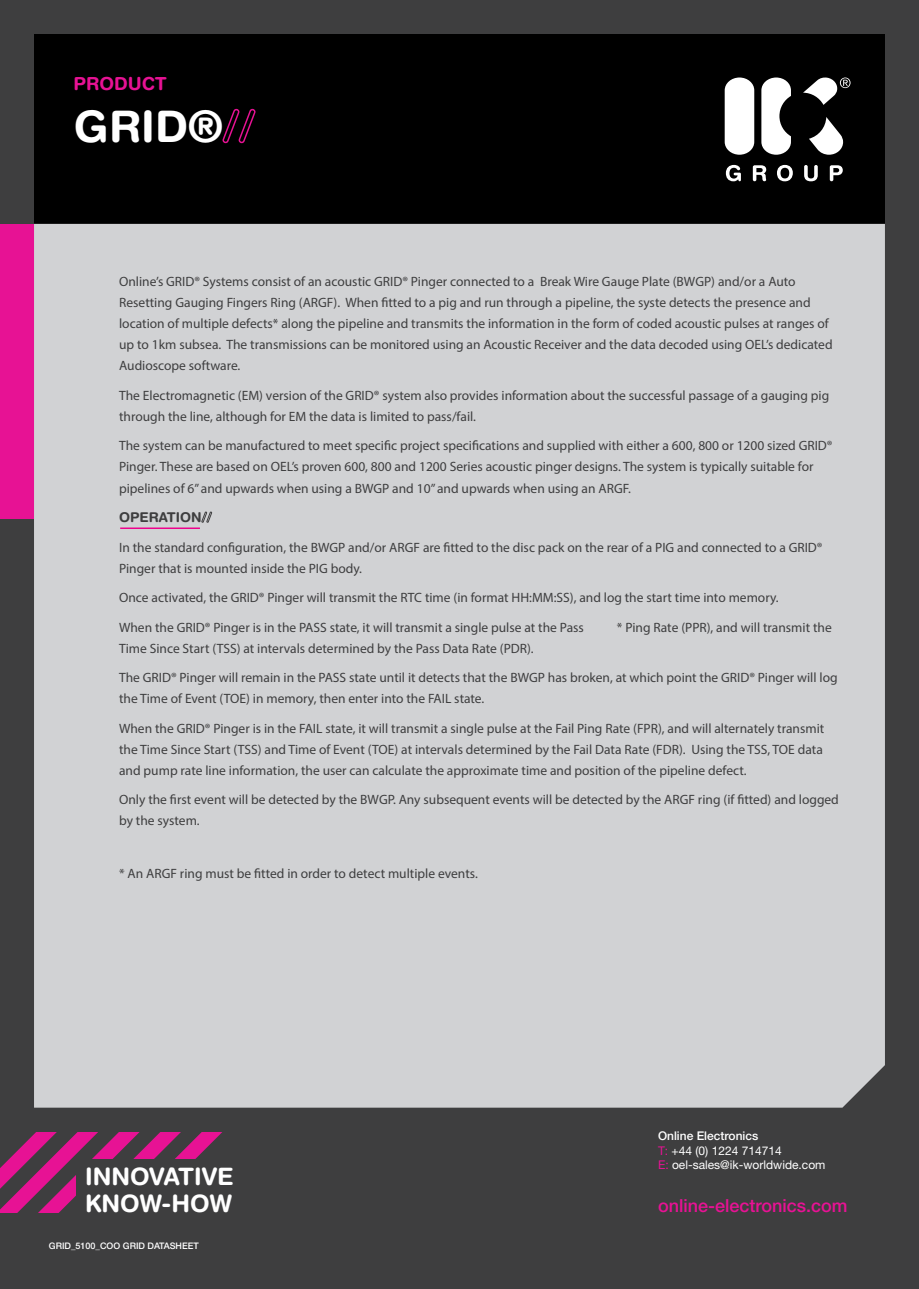
<style>
.page{position:relative;width:919px;height:1289px;background:#fff}
.page>*{position:absolute;margin:0;border:0;box-sizing:border-box;transform-origin:0 0}
.t1{font:700 43.5px "Helvetica Rounded LT Std";color:#fff}
.t2{font:700 24px/27px "Helvetica Rounded LT Std";color:#fff}
.t3{font:500 18px "Helvetica Neue LT Pro";color:#e71294}
.t4{font:700 18px "Helvetica Rounded LT Std";color:#e71294}
.t5{font:13.5px/21px "Myriad Pro";color:#3e3e3f}
.t6{font:700 13.5px "Helvetica Rounded LT Std";color:#3e3e3f}
.t7{font:12px/14.4px "Helvetica Neue LT Pro";color:#fff}
.t8{font:500 9px "Helvetica Neue LT Pro";color:#fff}
.s1{color:#e71294}
.s2{font-weight:500}
</style>
<div class="page">
<div style="left:0;top:0;width:918px;height:1288px;background:#3e3e3f"></div>
<div style="left:34px;top:34px;width:850px;height:484px;background:#000"></div>
<svg style="left:724px;top:77px;width:126px;height:78px"></svg>
<svg style="left:725px;top:165px;width:15px;height:16px"></svg>
<svg style="left:752px;top:165px;width:14px;height:16px"></svg>
<svg style="left:777px;top:165px;width:15px;height:16px"></svg>
<svg style="left:804px;top:165px;width:13px;height:16px"></svg>
<svg style="left:829px;top:165px;width:13px;height:16px"></svg>
<div style="left:0;top:224px;width:34px;height:294px;background:#e71294"></div>
<svg style="left:0;top:1132px;width:223px;height:79px"></svg>
<div style="left:77px;top:1158px;width:166px;height:62px;background:#3e3e3f"></div>
<div style="left:34px;top:224px;width:850px;height:883px;background:#d1d2d4"></div>
<hr style="left:120px;top:527px;width:80px;height:2px;background:#ed028c">
<p class="t4" style="left:74px;top:73px;width:95px">PRODUCT</p>
<p class="t1" style="left:74px;top:100px;width:183px">GRID®<span class="s1">//</span></p>
<p class="t5" style="left:119px;top:271px;width:715px">Online’s GRID® Systems consist of an acoustic GRID® Pinger connected to a Break Wire Gauge Plate (BWGP) and/or a Auto Resetting Gauging Fingers Ring (ARGF). When fitted to a pig and run through a pipeline, the syste detects the presence and location of multiple defects* along the pipeline and transmits the information in the form of coded acoustic pulses at ranges of up to 1km subsea. The transmissions can be monitored using an Acoustic Receiver and the data decoded using OEL’s dedicated Audioscope software.</p>
<p class="t5" style="left:119px;top:385px;width:711px">The Electromagnetic (EM) version of the GRID® system also provides information about the successful passage of a gauging pig through the line, although for EM the data is limited to pass/fail.</p>
<p class="t5" style="left:119px;top:435px;width:715px">The system can be manufactured to meet specific project specifications and supplied with either a 600, 800 or 1200 sized GRID®<br>Pinger. These are based on OEL’s proven 600, 800 and 1200 Series acoustic pinger designs. The system is typically suitable for pipelines of 6” and upwards when using a BWGP and 10” and upwards when using an ARGF.</p>
<p class="t6" style="left:119px;top:509px;width:94px">OPERATION//</p>
<p class="t5" style="left:119px;top:536px;width:705px">In the standard configuration, the BWGP and/or ARGF are fitted to the disc pack on the rear of a PIG and connected to a GRID®<br>Pinger that is mounted inside the PIG body.</p>
<p class="t5" style="left:119px;top:587px;width:661px">Once activated, the GRID® Pinger will transmit the RTC time (in format HH:MM:SS), and log the start time into memory.</p>
<p class="t5" style="left:119px;top:616px;width:466px">When the GRID® Pinger is in the PASS state, it will transmit a single pulse at the Pass</p>
<p class="t5" style="left:617px;top:616px;width:216px">* Ping Rate (PPR), and will transmit the</p>
<p class="t5" style="left:119px;top:637px;width:416px">Time Since Start (TSS) at intervals determined by the Pass Data Rate (PDR).</p>
<p class="t5" style="left:119px;top:667px;width:720px">The GRID® Pinger will remain in the PASS state until it detects that the BWGP has broken, at which point the GRID® Pinger will log the Time of Event (TOE) in memory, then enter into the FAIL state.</p>
<p class="t5" style="left:119px;top:717px;width:706px;text-align:justify">When the GRID® Pinger is in the FAIL state, it will transmit a single pulse at the Fail Ping Rate (FPR), and will alternately transmit the Time Since Start (TSS) and Time of Event (TOE) at intervals determined by the Fail Data Rate (FDR). Using the TSS, TOE data and pump rate line information, the user can calculate the approximate time and position of the pipeline defect.</p>
<p class="t5" style="left:119px;top:789px;width:721px">Only the first event will be detected by the BWGP. Any subsequent events will be detected by the ARGF ring (if fitted) and logged by the system.</p>
<p class="t5" style="left:119px;top:863px;width:360px">* An ARGF ring must be fitted in order to detect multiple events.</p>
<p class="t2" style="left:85px;top:1162px;width:150px">INNOVATIVE<br>KNOW-HOW</p>
<p class="t8" style="left:49px;top:1239px;width:151px">GRID_5100_COO GRID DATASHEET</p>
<p class="t7" style="left:658px;top:1128px;width:169px"><span class="s2">Online Electronics<br></span><span class="s1">T:</span> +44 (0) 1224 714714<br><span class="s1">E:</span> oel-sales@ik-worldwide.com</p>
<p class="t3" style="left:658px;top:1194px;width:191px">online-electronics.com</p>
</div>
